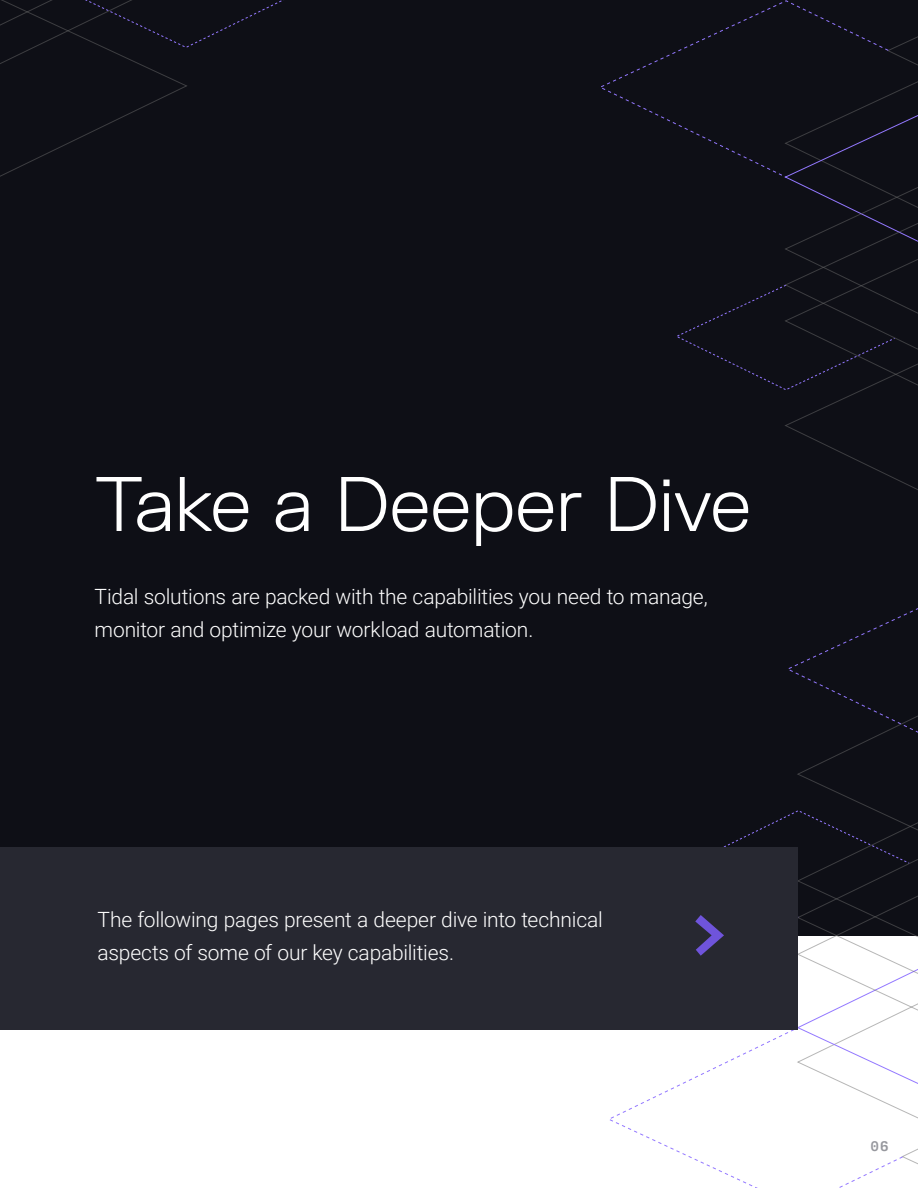
<style>
.page{position:relative;width:918px;height:1188px;background:#fff}
.page>*{position:absolute;margin:0;border:0;box-sizing:border-box;transform-origin:0 0}
.Headline{font:300 75px "FK Grotesk";letter-spacing:-.015em;color:#fff}
.Subhead{font:300 21px/33px "Roboto";letter-spacing:-.01em;color:#fff}
.t1{font:500 13.5px "Input Mono";color:#96979d}
</style>
<div class="page">
<div style="left:0;top:0;width:918px;height:935px;background:#0e0f16"></div>
<svg style="left:0;top:0;width:284px;height:177px"></svg>
<svg style="left:677px;top:36px;width:241px;height:454px"></svg>
<svg style="left:601px;top:0;width:288px;height:178px"></svg>
<div style="left:0;top:848px;width:798px;height:182px;background:#272831"></div>
<svg style="left:685px;top:608px;width:233px;height:580px"></svg>
<p class="Headline" style="left:94px;top:450px;width:659px">Take a Deeper Dive</p>
<p class="Subhead" style="left:94px;top:580px;width:615px">Tidal solutions are packed with the capabilities you need to manage, monitor and optimize your workload automation.</p>
<p class="Subhead" style="left:98px;top:902px;width:507px">The following pages present a deeper dive into technical aspects of some of our key capabilities.</p>
<p class="t1" style="left:870px;top:1134px;width:20px">06</p>
</div>
